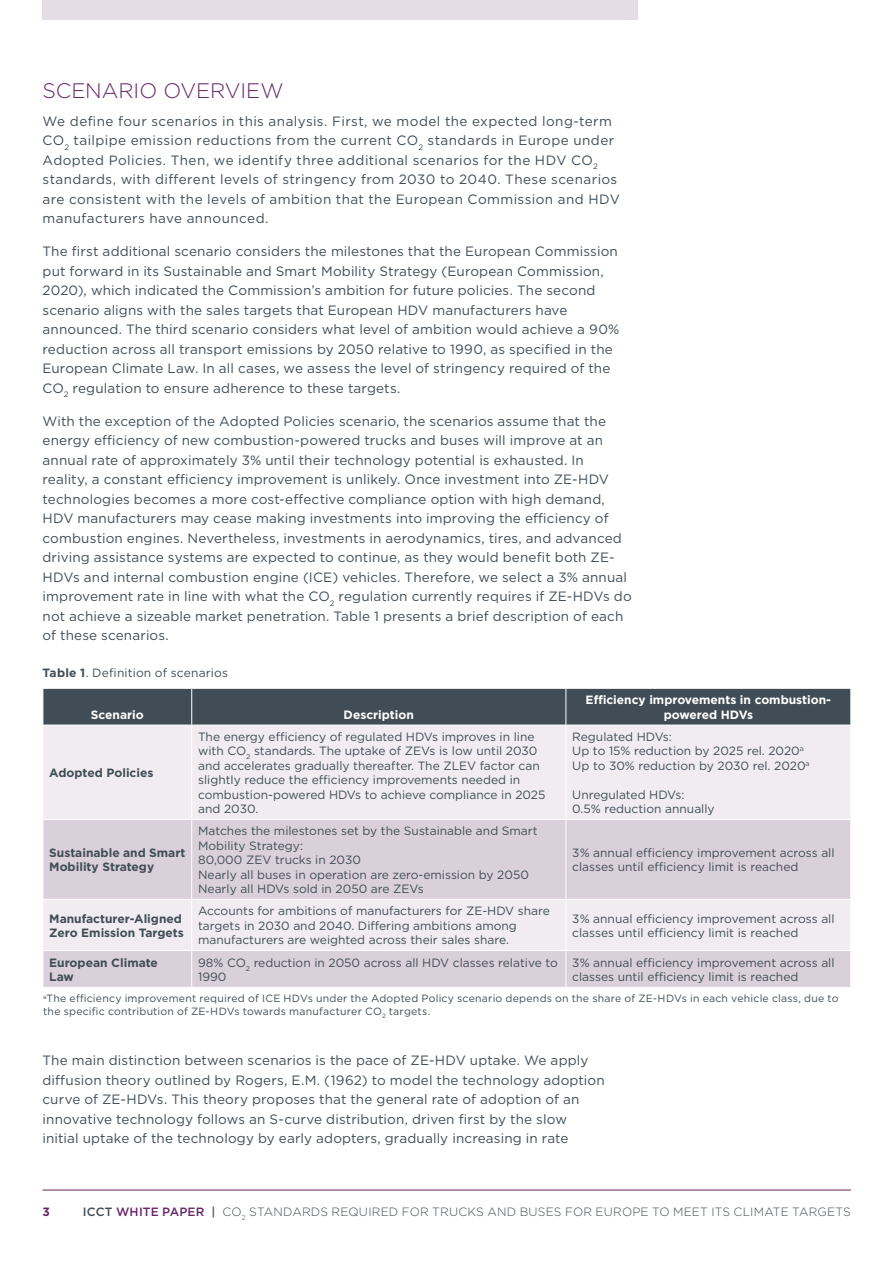
<style>
.page{position:relative;width:893px;height:1263px;background:#fff}
.page>*{position:absolute;margin:0;border:0;box-sizing:border-box;transform-origin:0 0}
.t1{font:300 21px "Gotham";color:#662666}
.t2{font:13.5px/19.5px "Gotham";letter-spacing:.01em;color:#404d56}
.t3{font:13.5px/19.5px "Gotham";letter-spacing:.03em;color:#404d56}
.t4{font:12px/14.4px "Gotham";color:#404d56}
.t5{font:700 12px/14.4px "Gotham";color:#404d56}
.t6{font:300 12px "Gotham";letter-spacing:.015em;color:#404d56}
.t7{font:700 12px/14.4px "Gotham";color:#fff;text-align:center}
.t8{font:700 12px "Gotham";color:#662666}
.t9{font:10.5px/12.6px "Gotham";letter-spacing:.02em;color:#404d56}
.s1{font-weight:700}
.s2{font-weight:500}
.s3{font-weight:500;color:#662666}
</style>
<div class="page">
<hr style="left:43px;top:1190px;width:808px;height:1px;background:#662666">
<div style="left:43px;top:0;width:595px;height:20px;background:#e4dde5"></div>
<div style="left:44px;top:689px;width:806px;height:36px;background:#404d56"></div>
<div style="left:44px;top:726px;width:806px;height:93px;background:#f0ecf1"></div>
<svg style="left:44px;top:820px;width:806px;height:167px;background:#e0d8e1"></svg>
<hr style="left:191px;top:689px;width:1px;height:36px;background:#fff">
<hr style="left:566px;top:689px;width:1px;height:36px;background:#fff">
<hr style="left:566px;top:725px;width:1px;height:94px;background:#fff">
<hr style="left:566px;top:820px;width:1px;height:79px;background:#fff">
<hr style="left:43px;top:899px;width:149px;height:1px;background:#fff">
<hr style="left:192px;top:899px;width:374px;height:1px;background:#fff">
<hr style="left:566px;top:899px;width:285px;height:1px;background:#fff">
<hr style="left:566px;top:900px;width:1px;height:50px;background:#fff">
<hr style="left:43px;top:950px;width:149px;height:1px;background:#fff">
<hr style="left:192px;top:950px;width:374px;height:1px;background:#fff">
<hr style="left:566px;top:950px;width:285px;height:1px;background:#fff">
<hr style="left:566px;top:951px;width:1px;height:36px;background:#fff">
<hr style="left:191px;top:725px;width:1px;height:94px;background:#fff">
<hr style="left:191px;top:820px;width:1px;height:79px;background:#fff">
<hr style="left:191px;top:900px;width:1px;height:50px;background:#fff">
<hr style="left:191px;top:951px;width:1px;height:36px;background:#fff">
<h1 class="t1" style="left:43px;top:77px;width:243px">SCENARIO OVERVIEW</h1>
<p class="t3" style="left:43px;top:111px;width:579px">We define four scenarios in this analysis. First, we model the expected long-term CO<sub>2</sub> tailpipe emission reductions from the current CO<sub>2</sub> standards in Europe under Adopted Policies. Then, we identify three additional scenarios for the HDV CO<sub>2 </sub>standards, with different levels of stringency from 2030 to 2040. These scenarios are consistent with the levels of ambition that the European Commission and HDV manufacturers have announced.</p>
<p class="t2" style="left:43px;top:241px;width:578px">The first additional scenario considers the milestones that the European Commission put forward in its Sustainable and Smart Mobility Strategy (European Commission, 2020), which indicated the Commission’s ambition for future policies. The second scenario aligns with the sales targets that European HDV manufacturers have announced. The third scenario considers what level of ambition would achieve a 90% reduction across all transport emissions by 2050 relative to 1990, as specified in the European Climate Law. In all cases, we assess the level of stringency required of the CO<sub>2</sub> regulation to ensure adherence to these targets.</p>
<p class="t2" style="left:43px;top:411px;width:591px">With the exception of the Adopted Policies scenario, the scenarios assume that the energy efficiency of new combustion-powered trucks and buses will improve at an annual rate of approximately 3% until their technology potential is exhausted. In reality, a constant efficiency improvement is unlikely. Once investment into ZE-HDV technologies becomes a more cost-effective compliance option with high demand, HDV manufacturers may cease making investments into improving the efficiency of combustion engines. Nevertheless, investments in aerodynamics, tires, and advanced driving assistance systems are expected to continue, as they would benefit both ZE-HDVs and internal combustion engine (ICE) vehicles. Therefore, we select a 3% annual improvement rate in line with what the CO<sub>2</sub> regulation currently requires if ZE-HDVs do not achieve a sizeable market penetration. Table 1 presents a brief description of each of these scenarios.</p>
<p class="t4" style="left:43px;top:665px;width:187px"><span class="s1">Table 1</span>. Definition of scenarios</p>
<p class="t7" style="left:91px;top:707px;width:54px">Scenario</p>
<p class="t7" style="left:344px;top:707px;width:72px">Description</p>
<p class="t7" style="left:586px;top:693px;width:247px">Efficiency improvements in combustion&shy;powered HDVs</p>
<p class="t5" style="left:49px;top:765px;width:106px">Adopted Policies</p>
<p class="t5" style="left:49px;top:845px;width:138px">Sustainable and Smart<br>Mobility Strategy</p>
<p class="t4" style="left:198px;top:729px;width:349px">The energy efficiency of regulated HDVs improves in line with CO<sub>2</sub> standards. The uptake of ZEVs is low until 2030 and accelerates gradually thereafter. The ZLEV factor can slightly reduce the efficiency improvements needed in combustion-powered HDVs to achieve compliance in 2025 and 2030.</p>
<p class="t4" style="left:572px;top:729px;width:239px">Regulated HDVs:<br>Up to 15% reduction by 2025 rel. 2020<sup>a<br></sup>Up to 30% reduction by 2030 rel. 2020<sup>a</sup></p>
<p class="t4" style="left:572px;top:787px;width:144px">Unregulated HDVs:<br>0.5% reduction annually</p>
<p class="t4" style="left:198px;top:824px;width:341px">Matches the milestones set by the Sustainable and Smart Mobility Strategy:<br>80,000 ZEV trucks in 2030<br>Nearly all buses in operation are zero-emission by 2050<br>Nearly all HDVs sold in 2050 are ZEVs</p>
<p class="t4" style="left:572px;top:845px;width:264px">3% annual efficiency improvement across all classes until efficiency limit is reached</p>
<p class="t5" style="left:49px;top:911px;width:136px">Manufacturer-Aligned<br>Zero Emission Targets</p>
<p class="t4" style="left:198px;top:904px;width:353px">Accounts for ambitions of manufacturers for ZE-HDV share targets in 2030 and 2040. Differing ambitions among manufacturers are weighted across their sales share.</p>
<p class="t4" style="left:572px;top:911px;width:264px">3% annual efficiency improvement across all classes until efficiency limit is reached</p>
<p class="t5" style="left:49px;top:955px;width:110px">European Climate<br>Law</p>
<p class="t4" style="left:198px;top:955px;width:361px">98% CO<sub>2</sub> reduction in 2050 across all HDV classes relative to<br>1990</p>
<p class="t4" style="left:572px;top:955px;width:264px">3% annual efficiency improvement across all classes until efficiency limit is reached</p>
<p class="t9" style="left:43px;top:992px;width:797px"><sup>a</sup>The efficiency improvement required of ICE HDVs under the Adopted Policy scenario depends on the share of ZE-HDVs in each vehicle class, due to the specific contribution of ZE-HDVs towards manufacturer CO<sub>2</sub> targets.</p>
<p class="t2" style="left:43px;top:1051px;width:564px">The main distinction between scenarios is the pace of ZE-HDV uptake. We apply diffusion theory outlined by Rogers, E.M. (1962) to model the technology adoption curve of ZE-HDVs. This theory proposes that the general rate of adoption of an innovative technology follows an S-curve distribution, driven first by the slow initial uptake of the technology by early adopters, gradually increasing in rate</p>
<p class="t8" style="left:43px;top:1203px;width:9px">3</p>
<p class="t6" style="left:83px;top:1204px;width:769px"><span class="s2">ICCT</span> <span class="s3">WHITE PAPER</span> <span class="s2">|</span> CO<sub>2</sub> STANDARDS REQUIRED FOR TRUCKS AND BUSES FOR EUROPE TO MEET ITS CLIMATE TARGETS</p>
</div>
